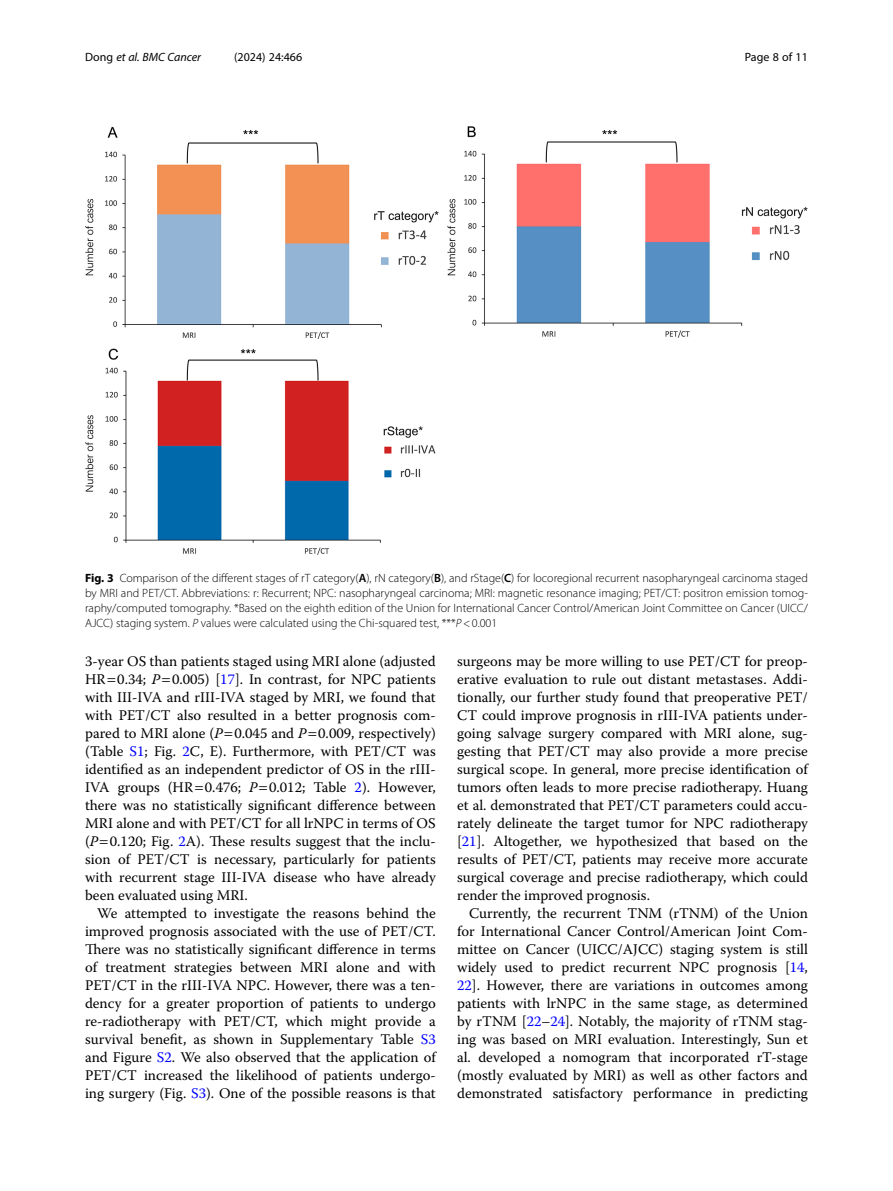
<style>
.page{position:relative;width:893px;height:1191px;background:#fff}
.page>*{position:absolute;margin:0;border:0;box-sizing:border-box;transform-origin:0 0}
.Body_Text_Indent{font:14.7px/18px "Warnock Pro";color:#000;text-align:justify}
.Figure_Caption{font:300 12px/15px "Myriad Pro";color:#000;text-align:justify}
.t1{font:12px "Myriad Pro";color:#000}
.t2{font:italic 12px "Myriad Pro";color:#000}
.s1{font-style:normal}
.s2{font-weight:700}
.s3{font-weight:600}
.s4{font-style:italic}
.s5{color:#00f}
</style>
<div class="page">
<img style="left:85px;top:126px;width:723px;height:428px">
<p class="t2" style="left:85px;top:50px;width:118px"><span class="s1">Dong</span> et al. BMC Cancer</p>
<p class="t1" style="left:234px;top:50px;width:70px">(2024) 24:466</p>
<p class="t1" style="left:745px;top:50px;width:65px">Page 8 of 11</p>
<p class="Figure_Caption" style="left:85px;top:570px;width:724px"><span class="s2">Fig. 3</span> Comparison of the different stages of rT category(<span class="s3">A</span>), rN category(<span class="s3">B</span>), and rStage(<span class="s3">C</span>) for locoregional recurrent nasopharyngeal carcinoma staged by MRI and PET/CT. Abbreviations: r: Recurrent; NPC: nasopharyngeal carcinoma; MRI: magnetic resonance imaging; PET/CT: positron emission tomog&shy;raphy/computed tomography. *Based on the eighth edition of the Union for International Cancer Control/American Joint Committee on Cancer (UICC/ AJCC) staging system. <span class="s4">P</span> values were calculated using the Chi-squared test, ***<span class="s4">P</span>&lt;0.001</p>
<p class="Body_Text_Indent" style="left:85px;top:652px;width:352px">3-year OS than patients staged using MRI alone (adjusted HR 0.34; <span class="s4">P</span> 0.005) [<span class="s5">17</span>]. In contrast, for NPC patients with III-IVA and rIII-IVA staged by MRI, we found that with PET/CT also resulted in a better prognosis com&shy;pared to MRI alone (<span class="s4">P</span> 0.045 and <span class="s4">P</span> 0.009, respectively) (Table <span class="s5">S1</span>; Fig. <span class="s5">2</span>C, E). Furthermore, with PET/CT was identified as an independent predictor of OS in the rIII-IVA groups (HR 0.476; <span class="s4">P</span> 0.012; Table <span class="s5">2</span>). However, there was no statistically significant difference between MRI alone and with PET/CT for all lrNPC in terms of OS (<span class="s4">P</span> 0.120; Fig. <span class="s5">2</span>A). These results suggest that the inclu&shy;sion of PET/CT is necessary, particularly for patients with recurrent stage III-IVA disease who have already been evaluated using MRI.</p>
<p class="Body_Text_Indent" style="left:85px;top:904px;width:352px;text-indent:12px">We attempted to investigate the reasons behind the improved prognosis associated with the use of PET/CT.<br>There was no statistically significant difference in terms of treatment strategies between MRI alone and with PET/CT in the rIII-IVA NPC. However, there was a ten&shy;dency for a greater proportion of patients to undergo re-radiotherapy with PET/CT, which might provide a survival benefit, as shown in Supplementary Table <span class="s5">S3 </span>and Figure <span class="s5">S2</span>. We also observed that the application of PET/CT increased the likelihood of patients undergo&shy;ing surgery (Fig. <span class="s5">S3</span>). One of the possible reasons is that</p>
<p class="Body_Text_Indent" style="left:457px;top:652px;width:352px">surgeons may be more willing to use PET/CT for preop&shy;erative evaluation to rule out distant metastases. Addi&shy;tionally, our further study found that preoperative PET/ CT could improve prognosis in rIII-IVA patients under&shy;going salvage surgery compared with MRI alone, sug&shy;gesting that PET/CT may also provide a more precise surgical scope. In general, more precise identification of tumors often leads to more precise radiotherapy. Huang et al. demonstrated that PET/CT parameters could accu&shy;rately delineate the target tumor for NPC radiotherapy [<span class="s5">21</span>]. Altogether, we hypothesized that based on the results of PET/CT, patients may receive more accurate surgical coverage and precise radiotherapy, which could render the improved prognosis.</p>
<p class="Body_Text_Indent" style="left:457px;top:904px;width:352px;text-indent:12px">Currently, the recurrent TNM (rTNM) of the Union for International Cancer Control/American Joint Com&shy;mittee on Cancer (UICC/AJCC) staging system is still widely used to predict recurrent NPC prognosis [<span class="s5">14</span>, <span class="s5">22</span>]. However, there are variations in outcomes among patients with lrNPC in the same stage, as determined by rTNM [<span class="s5">22</span>–<span class="s5">24</span>]. Notably, the majority of rTNM stag&shy;ing was based on MRI evaluation. Interestingly, Sun et al. developed a nomogram that incorporated rT-stage (mostly evaluated by MRI) as well as other factors and demonstrated satisfactory performance in predicting</p>
</div>
